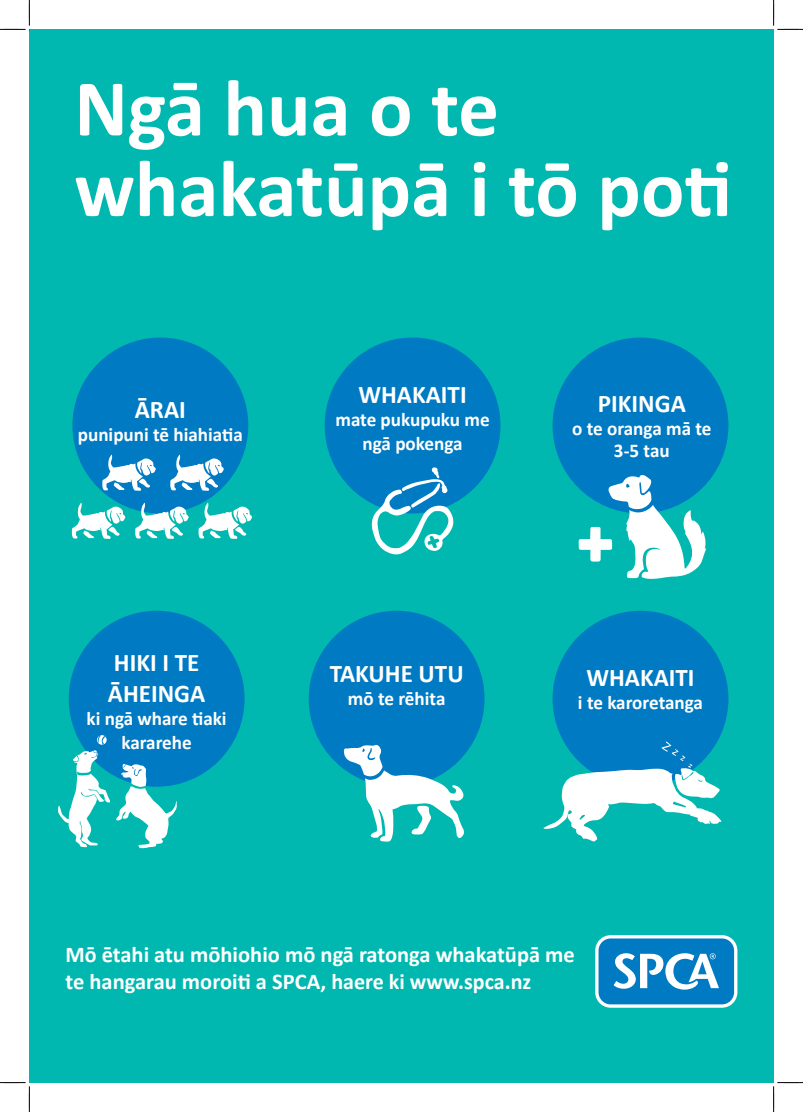
<style>
.page{position:relative;width:803px;height:1112px;background:#fff}
.page>*{position:absolute;margin:0;border:0;box-sizing:border-box;transform-origin:0 0}
.t1{font:700 81.12px/80.5px "Calibri";color:#fff}
.t2{font:700 25.5px/30.6px "Calibri";color:#fff}
.Sub_title{font:700 22.5px/27px "Calibri";color:#fff}
.t3{font:700 19.5px/23.4px "Calibri";color:#fff;text-align:center}
</style>
<div class="page">
<div style="left:29px;top:29px;width:744px;height:1053px;background:#00b8af"></div>
<div style="left:552px;top:610px;width:176px;height:176px;background:#007ac2;border-radius:50%"></div>
<div style="left:325px;top:337px;width:175px;height:176px;background:#007ac2;border-radius:50%"></div>
<div style="left:552px;top:337px;width:176px;height:176px;background:#007ac2;border-radius:50%"></div>
<div style="left:309px;top:610px;width:175px;height:176px;background:#007ac2;border-radius:50%"></div>
<div style="left:69px;top:610px;width:176px;height:176px;background:#007ac2;border-radius:50%"></div>
<div style="left:72px;top:337px;width:176px;height:176px;background:#007ac2;border-radius:50%"></div>
<svg style="left:343px;top:744px;width:121px;height:97px"></svg>
<svg style="left:72px;top:502px;width:53px;height:36px"></svg>
<svg style="left:135px;top:502px;width:54px;height:36px"></svg>
<svg style="left:199px;top:502px;width:53px;height:36px"></svg>
<svg style="left:170px;top:454px;width:54px;height:36px"></svg>
<svg style="left:102px;top:454px;width:54px;height:36px"></svg>
<svg style="left:579px;top:475px;width:127px;height:104px"></svg>
<svg style="left:97px;top:735px;width:10px;height:9px"></svg>
<svg style="left:58px;top:750px;width:52px;height:97px"></svg>
<svg style="left:116px;top:764px;width:61px;height:84px"></svg>
<svg style="left:543px;top:741px;width:179px;height:100px"></svg>
<svg style="left:595px;top:935px;width:142px;height:72px;background:#47a0d2"></svg>
<svg style="left:371px;top:467px;width:83px;height:87px"></svg>
<svg style="left:0;top:0;width:30px;height:30px"></svg>
<svg style="left:0;top:1082px;width:30px;height:29px"></svg>
<svg style="left:773px;top:0;width:30px;height:30px"></svg>
<svg style="left:773px;top:1081px;width:30px;height:30px"></svg>
<p class="t1" style="left:74px;top:67px;width:659px">Ngā hua o te whakatūpā i tō poti</p>
<p class="t2" style="left:135px;top:393px;width:53px">ĀRAI</p>
<p class="t3" style="left:78px;top:423px;width:167px">punipuni tē hiahiatia</p>
<p class="t2" style="left:108px;top:647px;width:99px">HIKI I TE<br>ĀHEINGA</p>
<p class="t3" style="left:87px;top:706px;width:142px">ki ngā whare tiaki kararehe</p>
<p class="t2" style="left:358px;top:378px;width:110px">WHAKAITI</p>
<p class="t3" style="left:335px;top:407px;width:156px">mate pukupuku me ngā pokenga</p>
<p class="t2" style="left:330px;top:657px;width:135px">TAKUHE UTU</p>
<p class="t3" style="left:348px;top:686px;width:99px">mō te rēhita</p>
<p class="t2" style="left:598px;top:387px;width:89px">PIKINGA</p>
<p class="t3" style="left:572px;top:416px;width:141px;line-height:22.5px">o te oranga mā te<br>3-5 tau</p>
<p class="t2" style="left:586px;top:661px;width:110px">WHAKAITI</p>
<p class="t3" style="left:578px;top:690px;width:127px">i te karoretanga</p>
<p class="Sub_title" style="left:66px;top:940px;width:511px">Mō ētahi atu mōhiohio mō ngā ratonga whakatūpā me te hangarau moroiti a SPCA, haere ki www.spca.nz</p>
</div>
